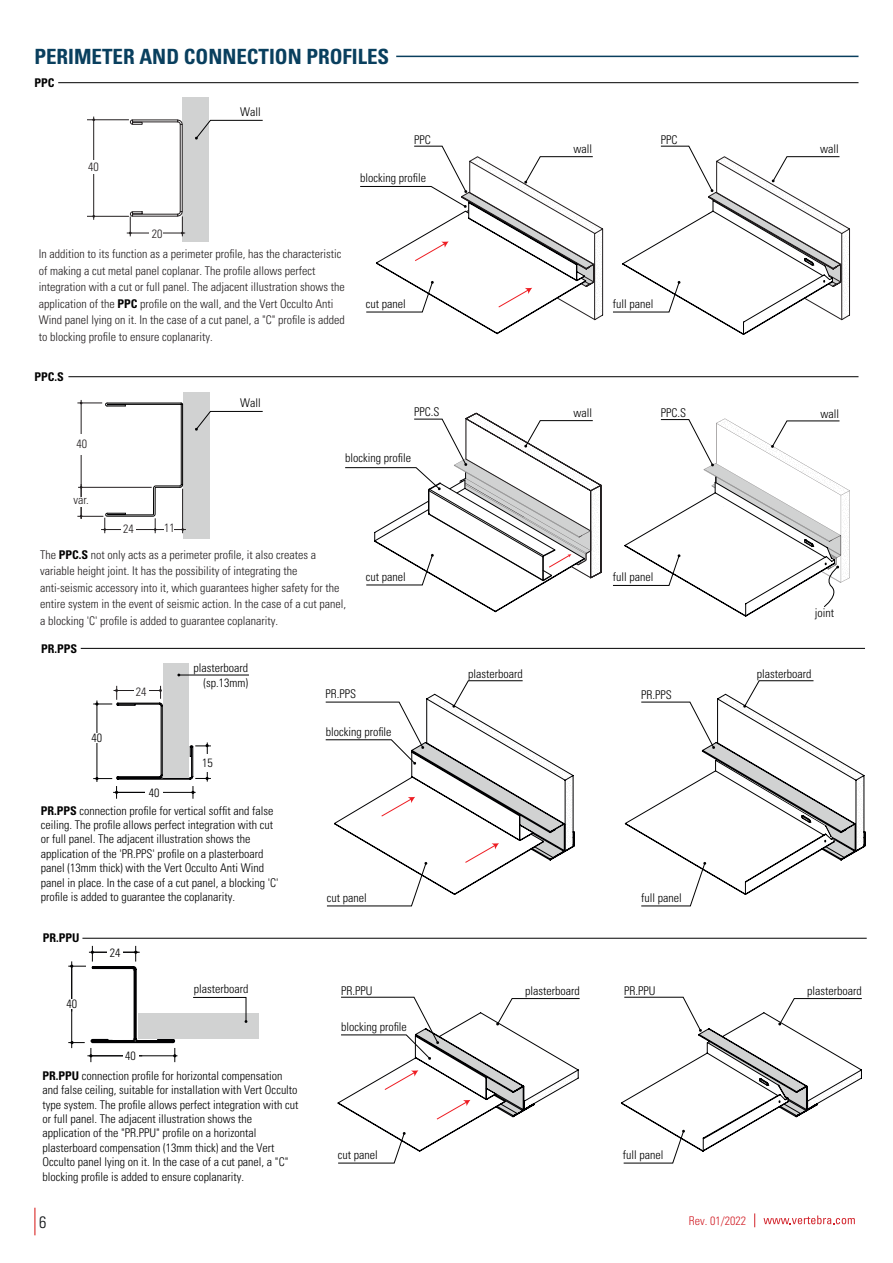
<style>
.page{position:relative;width:893px;height:1263px;background:#fff}
.page>*{position:absolute;margin:0;border:0;box-sizing:border-box;transform-origin:0 0}
.t1{font:700 condensed 21px "Univers LT Std";color:#093f5e}
.t2{font:300 condensed 16.5px "Univers LT Std";color:#101315}
.t3{font:300 condensed 12px/14.4px "Univers LT Std";color:#000001}
.t4{font:300 condensed 12px/16.5px "Univers LT Std";color:#231f20}
.t5{font:700 condensed 12px "Univers LT Std";color:#000001}
.t6{font:300 condensed 12px "Univers LT Std";color:#d2222a}
.s1{font-weight:700;color:#000001}
.s2{font-weight:700}
</style>
<div class="page">
<div style="left:182px;top:97px;width:27px;height:145px;background:#d1d2d2"></div>
<div style="left:183px;top:392px;width:27px;height:147px;background:#d1d2d2"></div>
<svg style="left:195px;top:120px;width:68px;height:20px"></svg>
<svg style="left:195px;top:411px;width:68px;height:20px"></svg>
<hr style="left:396px;top:56px;width:462px;height:1px;background:#093f5e">
<hr style="left:58px;top:82px;width:800px;height:1px;background:#000001">
<hr style="left:68px;top:376px;width:790px;height:1px;background:#000001">
<svg style="left:360px;top:146px;width:243px;height:188px"></svg>
<div style="left:180px;top:124px;width:2px;height:88px;border:1px solid #231f20"></div>
<svg style="left:177px;top:120px;width:6px;height:5px"></svg>
<svg style="left:130px;top:119px;width:12px;height:6px"></svg>
<hr style="left:93px;top:117px;width:1px;height:103px;background:#231f20">
<hr style="left:87px;top:216px;width:42px;height:1px;background:#231f20">
<hr style="left:87px;top:120px;width:42px;height:1px;background:#231f20">
<hr style="left:127px;top:233px;width:58px;height:1px;background:#231f20">
<svg style="left:129px;top:211px;width:14px;height:25px"></svg>
<svg style="left:177px;top:211px;width:7px;height:25px"></svg>
<div style="left:150px;top:228px;width:13px;height:10px;background:#fff"></div>
<div style="left:87px;top:160px;width:13px;height:13px;background:#fff"></div>
<hr style="left:101px;top:529px;width:85px;height:1px;background:#231f20">
<hr style="left:81px;top:400px;width:1px;height:119px;background:#231f20">
<svg style="left:77px;top:402px;width:107px;height:131px"></svg>
<div style="left:77px;top:434px;width:10px;height:21px;background:#fff"></div>
<svg style="left:345px;top:413px;width:256px;height:199px"></svg>
<div style="left:138px;top:1013px;width:120px;height:26px;background:#d1d2d2"></div>
<div style="left:163px;top:663px;width:26px;height:114px;background:#d1d2d2"></div>
<hr style="left:113px;top:792px;width:83px;height:1px;background:#000001">
<hr style="left:207px;top:742px;width:1px;height:39px;background:#000001">
<hr style="left:87px;top:1055px;width:90px;height:1px;background:#000001">
<svg style="left:115px;top:786px;width:3px;height:13px"></svg>
<svg style="left:191px;top:786px;width:4px;height:13px"></svg>
<hr style="left:179px;top:675px;width:70px;height:1px;background:#000001">
<svg style="left:193px;top:997px;width:54px;height:26px"></svg>
<div style="left:145px;top:789px;width:18px;height:8px;background:#fff"></div>
<hr style="left:97px;top:700px;width:1px;height:82px;background:#000001">
<svg style="left:68px;top:946px;width:108px;height:116px"></svg>
<hr style="left:81px;top:648px;width:784px;height:1px;background:#000001">
<svg style="left:338px;top:997px;width:242px;height:166px"></svg>
<svg style="left:325px;top:680px;width:248px;height:226px"></svg>
<hr style="left:82px;top:938px;width:785px;height:1px;background:#000001">
<div style="left:64px;top:999px;width:16px;height:9px;background:#fff"></div>
<svg style="left:93px;top:686px;width:118px;height:94px"></svg>
<svg style="left:34px;top:1208px;width:1px;height:27px"></svg>
<svg style="left:613px;top:418px;width:237px;height:199px"></svg>
<svg style="left:613px;top:146px;width:237px;height:189px"></svg>
<svg style="left:621px;top:997px;width:241px;height:166px"></svg>
<svg style="left:641px;top:680px;width:223px;height:226px"></svg>
<svg style="left:763px;top:1215px;width:92px;height:9px"></svg>
<svg style="left:754px;top:1213px;width:1px;height:14px"></svg>
<h1 class="t1" style="left:34px;top:43px;width:356px">PERIMETER AND CONNECTION PROFILES</h1>
<p class="t5" style="left:35px;top:75px;width:22px">PPC</p>
<p class="t4" style="left:88px;top:159px;width:12px">40</p>
<p class="t3" style="left:240px;top:105px;width:22px">Wall</p>
<p class="t3" style="left:414px;top:132px;width:18px">PPC</p>
<p class="t3" style="left:360px;top:171px;width:67px">blocking profile</p>
<p class="t4" style="left:152px;top:226px;width:12px">20</p>
<p class="t4" style="left:39px;top:246px;width:307px">In addition to its function as a perimeter profile, has the characteristic of making a cut metal panel coplanar. The profile allows perfect integration with a cut or full panel. The adjacent illustration shows the application of the <span class="s1">PPC</span> profile on the wall, and the Vert Occulto Anti Wind panel lying on it. In the case of a cut panel, a "C" profile is added to blocking profile to ensure coplanarity.</p>
<p class="t5" style="left:35px;top:369px;width:31px">PPC.S</p>
<p class="t4" style="left:77px;top:436px;width:12px">40</p>
<p class="t3" style="left:240px;top:396px;width:22px">Wall</p>
<p class="t3" style="left:366px;top:297px;width:41px">cut panel</p>
<p class="t3" style="left:414px;top:405px;width:27px">PPC.S</p>
<p class="t4" style="left:74px;top:492px;width:17px">var.</p>
<p class="t4" style="left:123px;top:521px;width:12px">24</p>
<p class="t4" style="left:164px;top:520px;width:12px">11</p>
<p class="t3" style="left:345px;top:450px;width:67px">blocking profile</p>
<p class="t4" style="left:40px;top:546px;width:307px">The <span class="s1">PPC.S</span> not only acts as a perimeter profile, it also creates a variable height joint. It has the possibility of integrating the anti-seismic accessory into it, which guarantees higher safety for the entire system in the event of seismic action. In the case of a cut panel, a blocking 'C' profile is added to guarantee coplanarity.</p>
<p class="t5" style="left:41px;top:641px;width:38px">PR.PPS</p>
<p class="t4" style="left:136px;top:683px;width:12px">24</p>
<p class="t3" style="left:194px;top:661px;width:56px;text-align:right">plasterboard (sp.13mm)</p>
<p class="t3" style="left:326px;top:686px;width:32px">PR.PPS</p>
<p class="t3" style="left:366px;top:570px;width:41px">cut panel</p>
<p class="t3" style="left:92px;top:731px;width:12px">40</p>
<p class="t3" style="left:149px;top:785px;width:12px">40</p>
<p class="t3" style="left:202px;top:755px;width:12px">15</p>
<p class="t3" style="left:326px;top:725px;width:67px">blocking profile</p>
<p class="t3" style="left:468px;top:666px;width:56px">plasterboard</p>
<p class="t3" style="left:661px;top:132px;width:18px">PPC</p>
<p class="t3" style="left:574px;top:142px;width:20px">wall</p>
<p class="t3" style="left:820px;top:142px;width:20px">wall</p>
<p class="t3" style="left:613px;top:297px;width:42px">full panel</p>
<p class="t3" style="left:574px;top:406px;width:20px">wall</p>
<p class="t3" style="left:661px;top:405px;width:27px">PPC.S</p>
<p class="t3" style="left:613px;top:570px;width:42px">full panel</p>
<p class="t3" style="left:641px;top:688px;width:32px">PR.PPS</p>
<p class="t3" style="left:820px;top:406px;width:20px">wall</p>
<p class="t3" style="left:815px;top:606px;width:21px">joint</p>
<p class="t3" style="left:757px;top:666px;width:56px">plasterboard</p>
<p class="t3" style="left:41px;top:803px;width:239px"><span class="s2">PR.PPS</span> connection profile for vertical soffit and false ceiling. The profile allows perfect integration with cut or full panel. The adjacent illustration shows the application of the 'PR.PPS' profile on a plasterboard panel (13mm thick) with the Vert Occulto Anti Wind panel in place. In the case of a cut panel, a blocking 'C' profile is added to guarantee the coplanarity.</p>
<p class="t5" style="left:43px;top:930px;width:38px">PR.PPU</p>
<p class="t3" style="left:67px;top:997px;width:12px">40</p>
<p class="t3" style="left:110px;top:945px;width:12px">24</p>
<p class="t3" style="left:125px;top:1049px;width:12px">40</p>
<p class="t3" style="left:194px;top:982px;width:56px">plasterboard</p>
<p class="t3" style="left:42px;top:1068px;width:257px"><span class="s2">PR.PPU</span> connection profile for horizontal compensation and false ceiling, suitable for installation with Vert Occulto type system. The profile allows perfect integration with cut or full panel. The adjacent illustration shows the application of the "PR.PPU" profile on a horizontal plasterboard compensation (13mm thick) and the Vert Occulto panel lying on it. In the case of a cut panel, a "C" blocking profile is added to ensure coplanarity.</p>
<p class="t3" style="left:327px;top:890px;width:41px">cut panel</p>
<p class="t3" style="left:641px;top:890px;width:42px">full panel</p>
<p class="t3" style="left:341px;top:983px;width:33px">PR.PPU</p>
<p class="t3" style="left:341px;top:1020px;width:67px">blocking profile</p>
<p class="t3" style="left:525px;top:984px;width:56px">plasterboard</p>
<p class="t3" style="left:624px;top:983px;width:33px">PR.PPU</p>
<p class="t3" style="left:807px;top:984px;width:56px">plasterboard</p>
<p class="t3" style="left:338px;top:1148px;width:41px">cut panel</p>
<p class="t3" style="left:623px;top:1148px;width:42px">full panel</p>
<h2 class="t2" style="left:39px;top:1213px;width:9px">6</h2>
<p class="t6" style="left:689px;top:1213px;width:59px">Rev. 01/2022</p>
</div>
